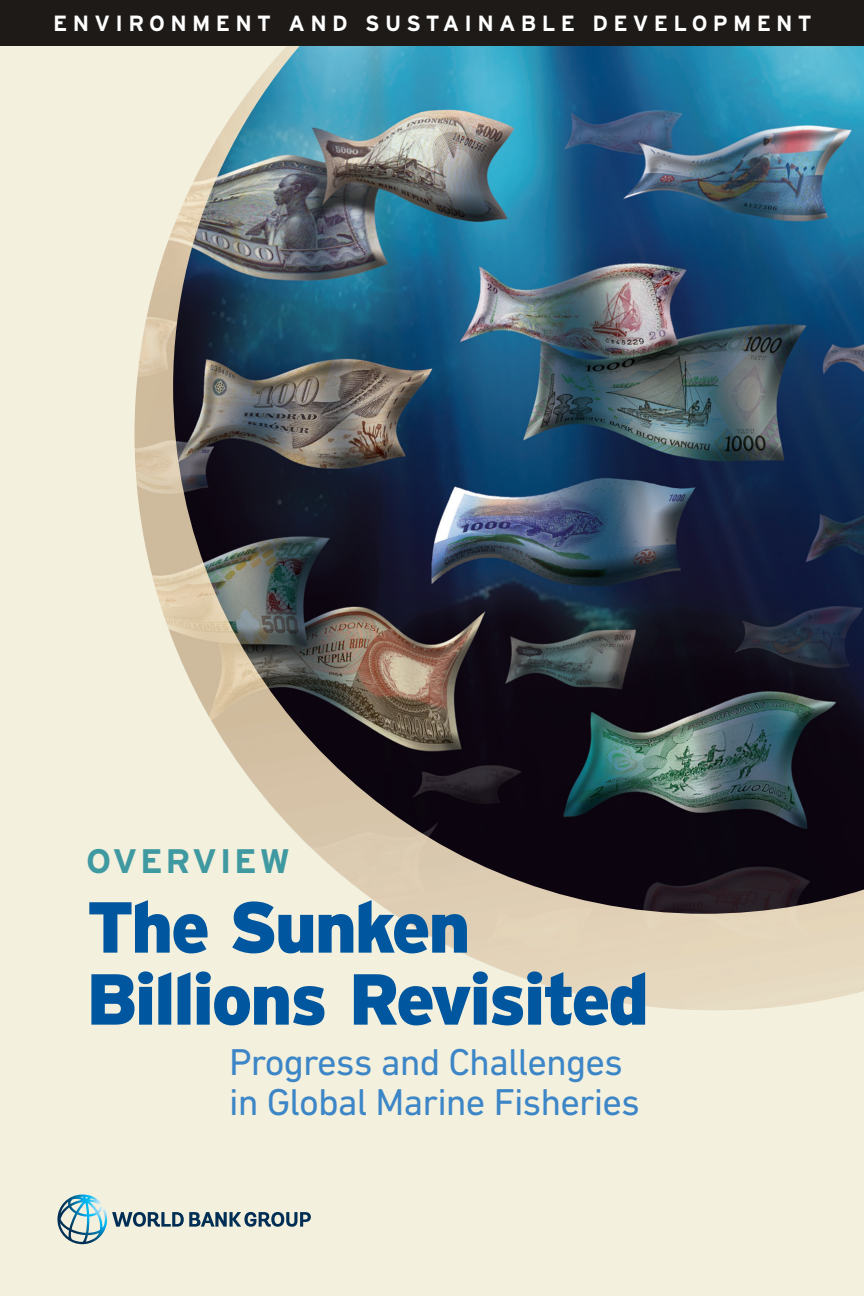
<style>
.page{position:relative;width:864px;height:1296px;background:#fff}
.page>*{position:absolute;margin:0;border:0;box-sizing:border-box;transform-origin:0 0}
.t1{font:900 72px/72px "Interstate";letter-spacing:-.035em;color:#01579f}
.t2{font:38px/40px "DIN Next LT Pro";letter-spacing:-.025em;color:#3c86c7}
.t3{font:700 34px "Interstate";letter-spacing:.075em;color:#3f99a1}
.t4{font:700 22px "Interstate";letter-spacing:.24em;color:#fff}
</style>
<div class="page">
<div style="left:0;top:24px;width:864px;height:1272px;background:#f4f0de"></div>
<img style="left:135px;top:229px;width:38px;height:412px">
<img style="left:436px;top:939px;width:247px;height:70px">
<img style="left:173px;top:46px;width:691px;height:868px">
<svg style="left:57px;top:1194px;width:254px;height:50px"></svg>
<div style="left:0;top:0;width:864px;height:46px;background:#1e1a17"></div>
<p class="t4" style="left:53px;top:11px;width:760px">ENVIRONMENT AND SUSTAINABLE DEVELOPMENT</p>
<p class="t3" style="left:86px;top:842px;width:205px">OVERVIEW</p>
<h1 class="t1" style="left:86px;top:890px;width:564px">The Sunken<br>Billions Revisited</h1>
<p class="t2" style="left:229px;top:1042px;width:412px">Progress and Challenges in Global Marine Fisheries</p>
</div>
